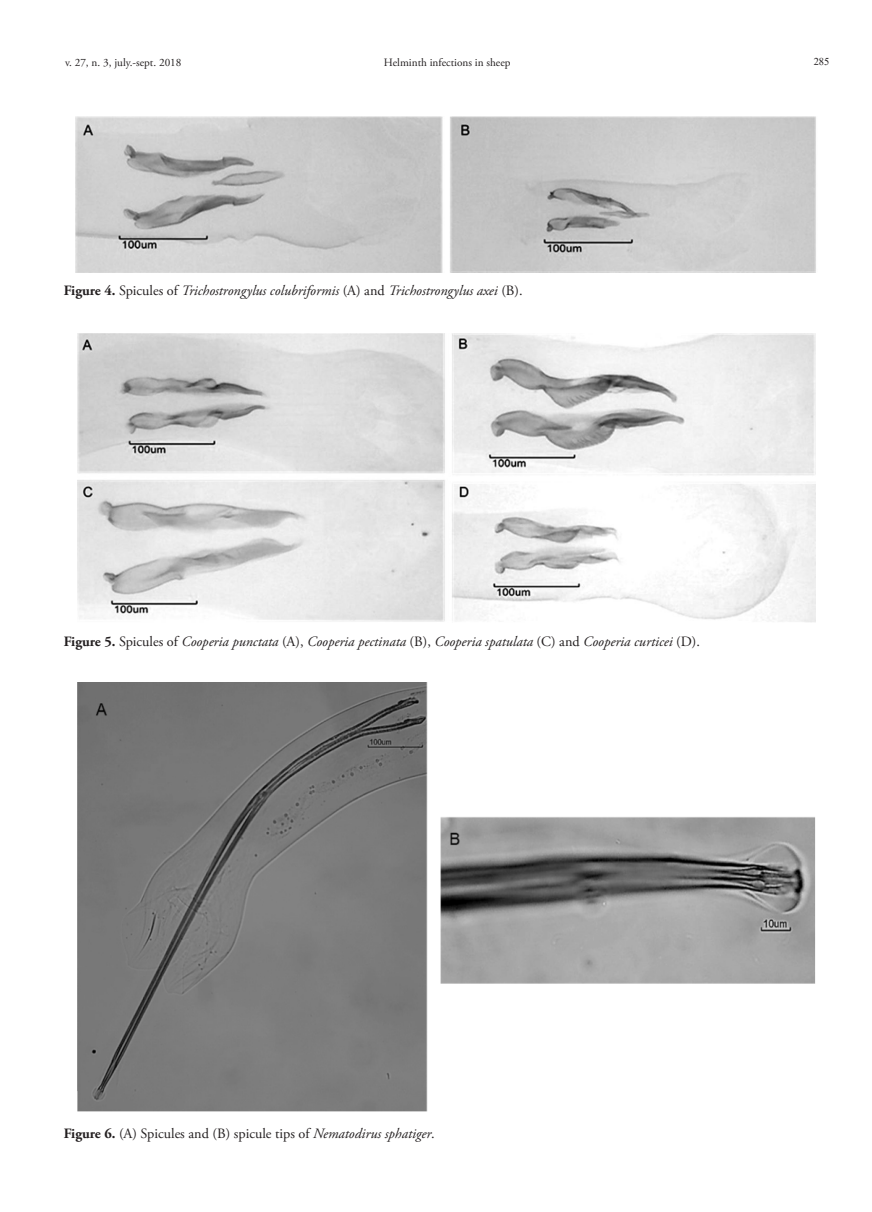
<style>
.page{position:relative;width:872px;height:1212px;background:#fff}
.page>*{position:absolute;margin:0;border:0;box-sizing:border-box;transform-origin:0 0}
.FigureCaption{font:italic 14.25px "Adobe Garamond Pro";color:#231f20}
.FigureCaption-2{font:14.25px "Adobe Garamond Pro";color:#231f20}
.t1{font:11.25px "Adobe Garamond Pro";color:#231f20}
.s1{font-weight:700;font-style:normal}
.s2{font-style:normal}
.s3{font-weight:700}
.s4{font-style:italic}
</style>
<div class="page">
<img style="left:76px;top:117px;width:740px;height:155px">
<img style="left:78px;top:334px;width:737px;height:288px">
<img style="left:77px;top:683px;width:739px;height:429px">
<p class="t1" style="left:65px;top:56px;width:118px">v. 27, n. 3, july.-sept. 2018</p>
<p class="t1" style="left:384px;top:55px;width:128px">Helminth infections in sheep</p>
<p class="FigureCaption" style="left:64px;top:282px;width:460px"><span class="s1">Figure 4.</span> <span class="s2">Spicules of</span> Trichostrongylus colubriformis <span class="s2">(A) and</span> Trichostrongylus axei <span class="s2">(B).</span></p>
<p class="FigureCaption" style="left:64px;top:633px;width:638px"><span class="s1">Figure 5.</span> <span class="s2">Spicules of</span> Cooperia punctata <span class="s2">(A),</span> Cooperia pectinata <span class="s2">(B),</span> Cooperia spatulata <span class="s2">(C) and</span> Cooperia curticei <span class="s2">(D).</span></p>
<p class="FigureCaption-2" style="left:64px;top:1124px;width:372px"><span class="s3">Figure 6.</span> (A) Spicules and (B) spicule tips of <span class="s4">Nematodirus sphatiger</span>.</p>
</div>
